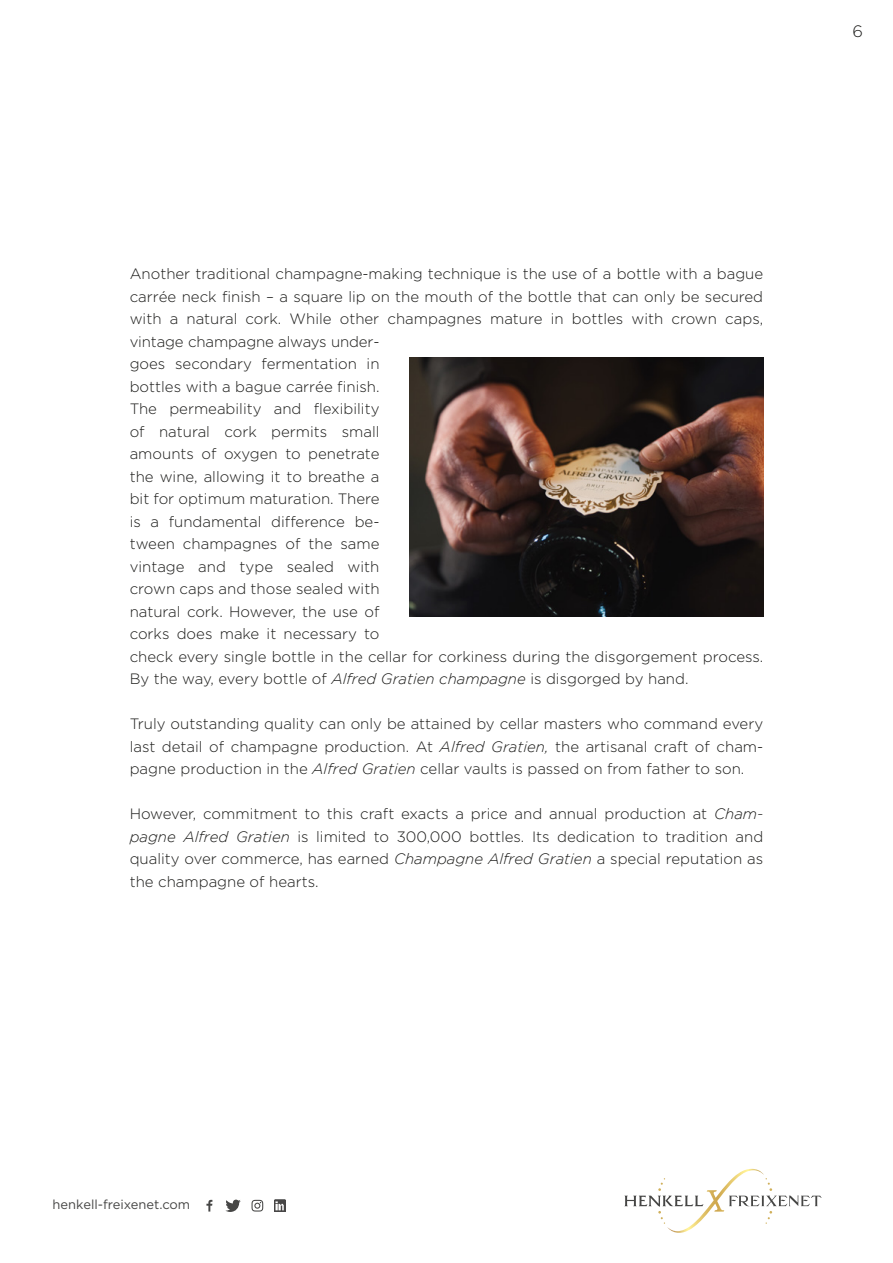
<style>
.page{position:relative;width:893px;height:1263px;background:#fff}
.page>*{position:absolute;margin:0;border:0;box-sizing:border-box;transform-origin:0 0}
.t1{font:300 16.5px "Gotham";color:#1a1a18}
.t2{font:300 15px/22.5px "Gotham";color:#1a1a18;text-align:justify}
.t3{font:12.9px "Gotham";color:#464645}
.s1{font-style:italic}
</style>
<div class="page">
<img style="left:409px;top:358px;width:354px;height:259px">
<svg style="left:624px;top:1169px;width:198px;height:64px"></svg>
<svg style="left:225px;top:1199px;width:16px;height:13px"></svg>
<svg style="left:206px;top:1200px;width:6px;height:11px"></svg>
<svg style="left:252px;top:1200px;width:11px;height:11px"></svg>
<svg style="left:274px;top:1200px;width:12px;height:11px"></svg>
<p class="t1" style="left:852px;top:23px;width:12px">6</p>
<p class="t2" style="left:130px;top:262px;width:635px;text-align:left">Another traditional champagne-making technique is the use of a bottle with a bague carrée neck finish – a square lip on the mouth of the bottle that can only be secured with a natural cork. While other champagnes mature in bottles with crown caps, vintage champagne always under-<br>goes secondary fermentation in<br>bottles with a bague carrée finish.<br>The permeability and flexibility<br>of natural cork permits small<br>amounts of oxygen to penetrate<br>the wine, allowing it to breathe a<br>bit for optimum maturation. There<br>is a fundamental difference be-<br>tween champagnes of the same<br>vintage and type sealed with<br>crown caps and those sealed with<br>natural cork. However, the use of<br>corks does make it necessary to<br>check every single bottle in the cellar for corkiness during the disgorgement process.<br>By the way, every bottle of <span class="s1">Alfred Gratien champagne</span> is disgorged by hand.</p>
<p class="t2" style="left:130px;top:712px;width:635px">Truly outstanding quality can only be attained by cellar masters who command every last detail of champagne production. At <span class="s1">Alfred Gratien,</span> the artisanal craft of cham&shy;pagne production in the <span class="s1">Alfred Gratien</span> cellar vaults is passed on from father to son.</p>
<p class="t2" style="left:130px;top:802px;width:635px">However, commitment to this craft exacts a price and annual production at <span class="s1">Cham&shy;pagne Alfred Gratien</span> is limited to 300,000 bottles. Its dedication to tradition and quality over commerce, has earned <span class="s1">Champagne Alfred Gratien</span> a special reputation as the champagne of hearts.</p>
<p class="t3" style="left:53px;top:1196px;width:139px">henkell-freixenet.com</p>
</div>
